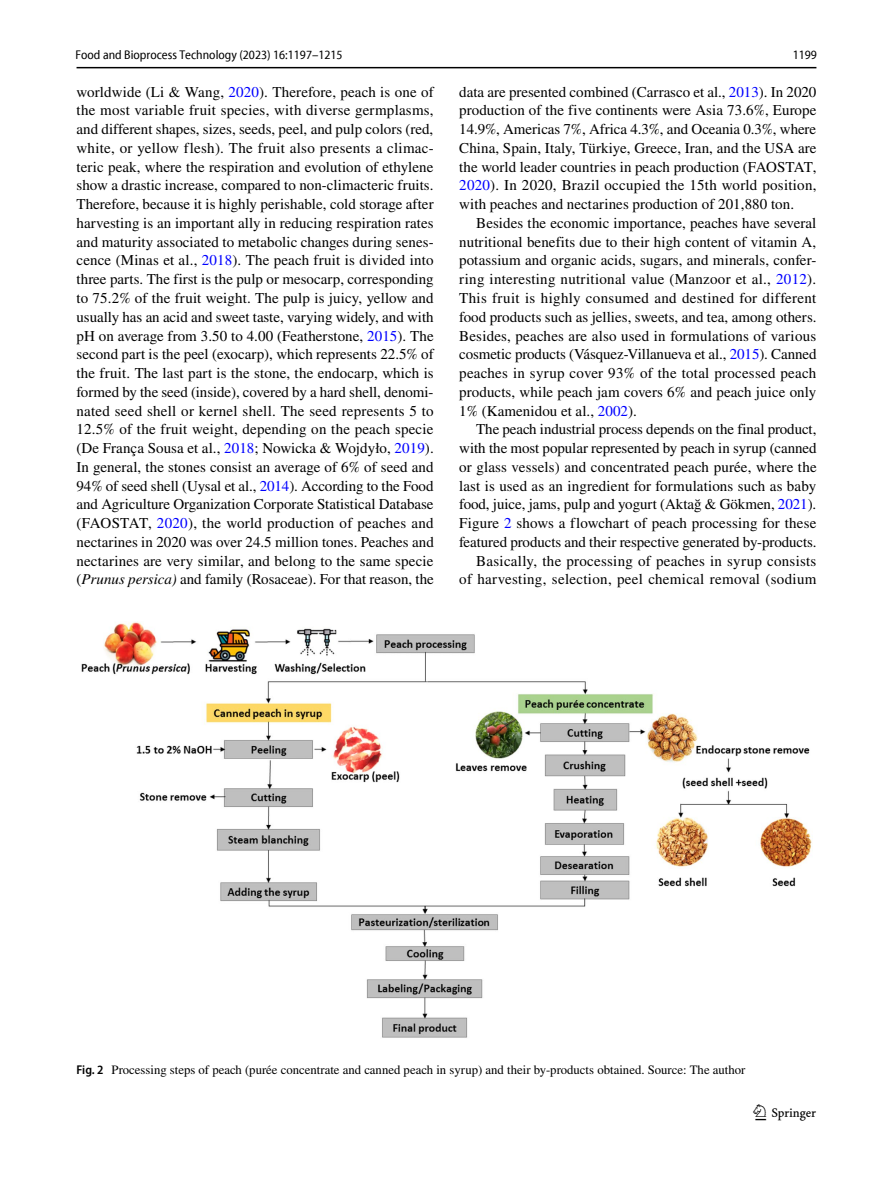
<style>
.page{position:relative;width:893px;height:1187px;background:#fff}
.page>*{position:absolute;margin:0;border:0;box-sizing:border-box;transform-origin:0 0}
.t1{font:22.5px "Springnew Regular 3";color:#000}
.t2{font:15px/18.8px "STIX";letter-spacing:.005em;color:#000;text-align:justify}
.t3{font:12.75px "STIX";color:#000}
.t4{font:semi-condensed 12.75px "Myriad Pro Unic";color:#000}
.s1{color:#00f}
.s2{font-style:italic}
.s3{font-family:"Myriad Pro";font-weight:600;font-stretch:semi-condensed}
</style>
<div class="page">
<hr style="left:77px;top:67px;width:739px;height:1px;background:#000">
<img style="left:81px;top:621px;width:731px;height:417px">
<p class="t4" style="left:76px;top:50px;width:269px">Food and Bioprocess Technology (2023) 16:1197–1215</p>
<p class="t4" style="left:793px;top:50px;width:26px">1199</p>
<p class="t2" style="left:77px;top:83px;width:359px">worldwide (Li &amp; Wang, <span class="s1">2020</span>). Therefore, peach is one of the most variable fruit species, with diverse germplasms, and different shapes, sizes, seeds, peel, and pulp colors (red, white, or yellow flesh). The fruit also presents a climac&shy;teric peak, where the respiration and evolution of ethylene show a drastic increase, compared to non-climacteric fruits.<br>Therefore, because it is highly perishable, cold storage after harvesting is an important ally in reducing respiration rates and maturity associated to metabolic changes during senes&shy;cence (Minas et al., <span class="s1">2018</span>). The peach fruit is divided into three parts. The first is the pulp or mesocarp, corresponding to 75.2% of the fruit weight. The pulp is juicy, yellow and usually has an acid and sweet taste, varying widely, and with pH on average from 3.50 to 4.00 (Featherstone, <span class="s1">2015</span>). The second part is the peel (exocarp), which represents 22.5% of the fruit. The last part is the stone, the endocarp, which is formed by the seed (inside), covered by a hard shell, denomi&shy;nated seed shell or kernel shell. The seed represents 5 to 12.5% of the fruit weight, depending on the peach specie (De França Sousa et al., <span class="s1">2018</span>; Nowicka &amp; Wojdyło, <span class="s1">2019</span>).<br>In general, the stones consist an average of 6% of seed and 94% of seed shell (Uysal et al., <span class="s1">2014</span>). According to the Food and Agriculture Organization Corporate Statistical Database (FAOSTAT, <span class="s1">2020</span>), the world production of peaches and nectarines in 2020 was over 24.5 million tones. Peaches and nectarines are very similar, and belong to the same specie (<span class="s2">Prunus persica)</span> and family (Rosaceae). For that reason, the</p>
<p class="t2" style="left:459px;top:83px;width:359px">data are presented combined (Carrasco et al., <span class="s1">2013</span>). In 2020 production of the five continents were Asia 73.6%, Europe 14.9%, Americas 7%, Africa 4.3%, and Oceania 0.3%, where China, Spain, Italy, Türkiye, Greece, Iran, and the USA are the world leader countries in peach production (FAOSTAT, <span class="s1">2020</span>). In 2020, Brazil occupied the 15th world position, with peaches and nectarines production of 201,880 ton.</p>
<p class="t2" style="left:459px;top:214px;width:359px;text-indent:17px">Besides the economic importance, peaches have several nutritional benefits due to their high content of vitamin A, potassium and organic acids, sugars, and minerals, confer&shy;ring interesting nutritional value (Manzoor et al., <span class="s1">2012</span>).<br>This fruit is highly consumed and destined for different food products such as jellies, sweets, and tea, among others.<br>Besides, peaches are also used in formulations of various cosmetic products (Vásquez-Villanueva et al., <span class="s1">2015</span>). Canned peaches in syrup cover 93% of the total processed peach products, while peach jam covers 6% and peach juice only 1% (Kamenidou et al., <span class="s1">2002</span>).</p>
<p class="t2" style="left:459px;top:421px;width:359px;text-align:right">The peach industrial process depends on the final product, with the most popular represented by peach in syrup (canned or glass vessels) and concentrated peach purée, where the last is used as an ingredient for formulations such as baby food, juice, jams, pulp and yogurt (Aktağ &amp; Gökmen, <span class="s1">2021</span>).<br>Figure <span class="s1">2</span> shows a flowchart of peach processing for these featured products and their respective generated by-products.<br>Basically, the processing of peaches in syrup consists<br>of harvesting, selection, peel chemical removal (sodium</p>
<p class="t3" style="left:77px;top:1060px;width:670px"><span class="s3">Fig. 2</span> Processing steps of peach (purée concentrate and canned peach in syrup) and their by-products obtained. Source: The author</p>
<h1 class="t1" style="left:755px;top:1104px;width:62px">1 3</h1>
</div>
